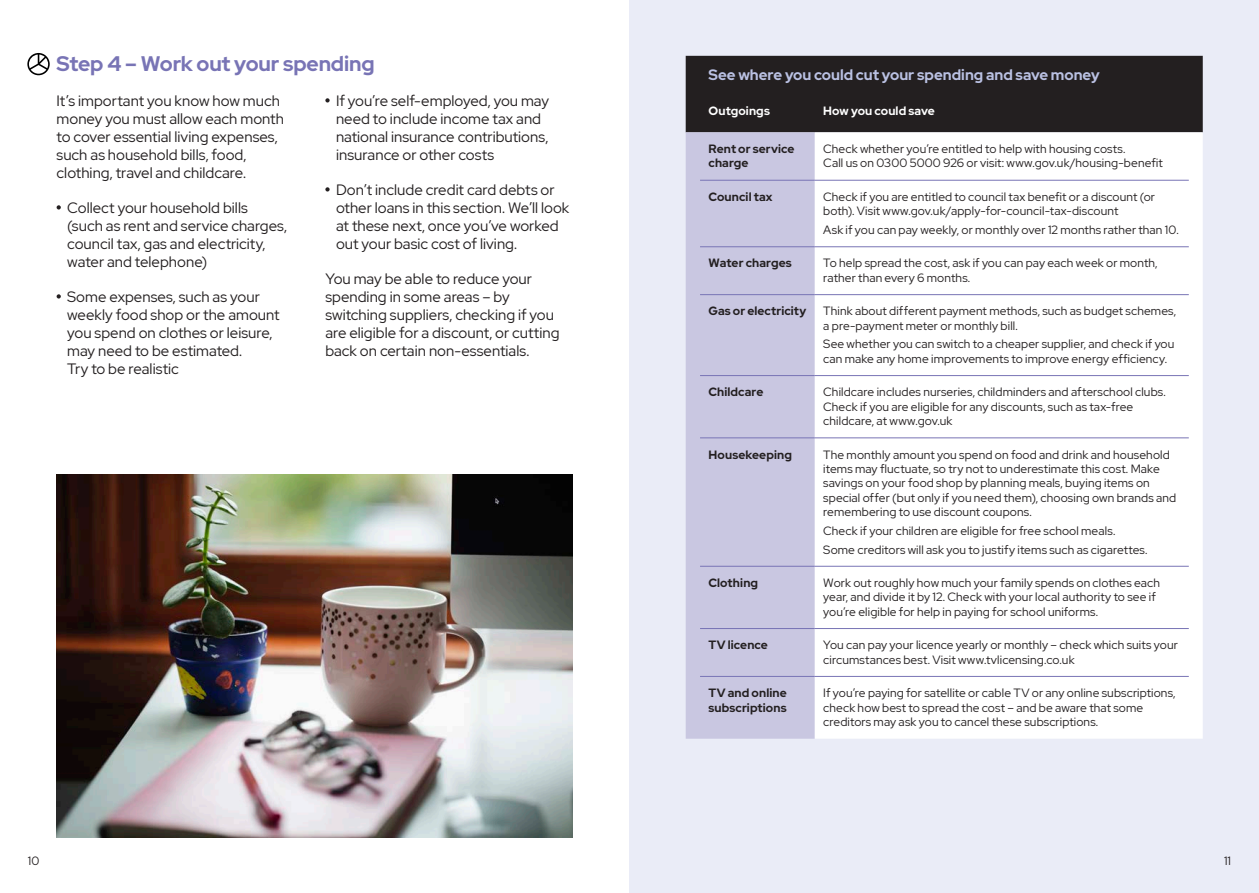
<style>
.page{position:relative;width:1259px;height:893px;background:#fff}
.page>*{position:absolute;margin:0;border:0;box-sizing:border-box;transform-origin:0 0}
.t1{font:700 21px "Red Hat Display";letter-spacing:-.01em;color:#7874b5}
.t2{font:15px/18px "Red Hat Display";color:#231f20}
.t3{font:700 15px "Red Hat Display";color:#bac1e3}
.t4{font:12px/14.4px "Red Hat Display";letter-spacing:.01em;color:#231f20}
.t5{font:700 12px/14.4px "Red Hat Display";letter-spacing:.01em;color:#231f20}
.t6{font:700 12px "Red Hat Display";letter-spacing:.005em;color:#fff}
</style>
<div class="page">
<div style="left:629px;top:0;width:630px;height:893px;background:#eaecf7"></div>
<svg style="left:57px;top:205px;width:4px;height:5px"></svg>
<svg style="left:57px;top:294px;width:4px;height:5px"></svg>
<svg style="left:325px;top:98px;width:5px;height:5px"></svg>
<svg style="left:325px;top:187px;width:5px;height:5px"></svg>
<img style="left:57px;top:474px;width:516px;height:363px">
<div style="left:685px;top:56px;width:517px;height:76px;background:#231f20"></div>
<div style="left:685px;top:132px;width:130px;height:607px;background:#c9c7e1"></div>
<div style="left:815px;top:132px;width:387px;height:607px;background:#fff"></div>
<hr style="left:700px;top:180px;width:115px;height:1px;background:#7874b5">
<hr style="left:700px;top:246px;width:115px;height:1px;background:#7874b5">
<hr style="left:700px;top:294px;width:115px;height:1px;background:#7874b5">
<hr style="left:700px;top:375px;width:115px;height:1px;background:#7874b5">
<hr style="left:700px;top:437px;width:115px;height:1px;background:#7874b5">
<hr style="left:700px;top:566px;width:115px;height:1px;background:#7874b5">
<hr style="left:700px;top:628px;width:115px;height:1px;background:#7874b5">
<hr style="left:815px;top:180px;width:373px;height:1px;background:#7874b5">
<hr style="left:815px;top:246px;width:373px;height:1px;background:#7874b5">
<hr style="left:815px;top:294px;width:373px;height:1px;background:#7874b5">
<hr style="left:815px;top:375px;width:373px;height:1px;background:#7874b5">
<hr style="left:815px;top:437px;width:373px;height:1px;background:#7874b5">
<hr style="left:815px;top:566px;width:373px;height:1px;background:#7874b5">
<hr style="left:815px;top:628px;width:373px;height:1px;background:#7874b5">
<hr style="left:700px;top:676px;width:115px;height:1px;background:#7874b5">
<hr style="left:815px;top:676px;width:373px;height:1px;background:#7874b5">
<svg style="left:27px;top:53px;width:23px;height:22px"></svg>
<p class="t1" style="left:57px;top:49px;width:320px">Step 4 – Work out your spending</p>
<p class="t2" style="left:57px;top:91px;width:229px">It’s important you know how much money you must allow each month to cover essential living expenses, such as household bills, food, clothing, travel and childcare.</p>
<p class="t2" style="left:67px;top:198px;width:221px">Collect your household bills (such as rent and service charges, council tax, gas and electricity, water and telephone)</p>
<p class="t2" style="left:67px;top:287px;width:214px">Some expenses, such as your weekly food shop or the amount you spend on clothes or leisure, may need to be estimated.<br>Try to be realistic</p>
<p class="t2" style="left:336px;top:91px;width:215px">If you’re self-employed, you may need to include income tax and national insurance contributions, insurance or other costs</p>
<p class="t2" style="left:336px;top:180px;width:235px">Don’t include credit card debts or other loans in this section. We’ll look at these next, once you’ve worked out your basic cost of living.</p>
<p class="t2" style="left:325px;top:269px;width:236px">You may be able to reduce your spending in some areas – by switching suppliers, checking if you are eligible for a discount, or cutting back on certain non-essentials.</p>
<p class="t3" style="left:708px;top:64px;width:393px">See where you could cut your spending and save money</p>
<p class="t6" style="left:708px;top:103px;width:63px">Outgoings</p>
<p class="t6" style="left:823px;top:103px;width:113px">How you could save</p>
<p class="t5" style="left:708px;top:142px;width:88px">Rent or service charge</p>
<p class="t4" style="left:823px;top:141px;width:341px">Check whether you’re entitled to help with housing costs.<br>Call us on 0300 5000 926 or visit: www.gov.uk/housing-benefit</p>
<p class="t5" style="left:708px;top:189px;width:65px">Council tax</p>
<p class="t4" style="left:823px;top:189px;width:333px">Check if you are entitled to council tax benefit or a discount (or both). Visit www.gov.uk/apply-for-council-tax-discount</p>
<p class="t4" style="left:823px;top:222px;width:357px">Ask if you can pay weekly, or monthly over 12 months rather than 10.</p>
<p class="t5" style="left:708px;top:256px;width:85px">Water charges</p>
<p class="t4" style="left:823px;top:256px;width:336px">To help spread the cost, ask if you can pay each week or month, rather than every 6 months.</p>
<p class="t5" style="left:708px;top:304px;width:99px">Gas or electricity</p>
<p class="t4" style="left:823px;top:304px;width:354px">Think about different payment methods, such as budget schemes, a pre-payment meter or monthly bill.</p>
<p class="t4" style="left:823px;top:337px;width:353px">See whether you can switch to a cheaper supplier, and check if you can make any home improvements to improve energy efficiency.</p>
<p class="t5" style="left:708px;top:385px;width:56px">Childcare</p>
<p class="t4" style="left:823px;top:385px;width:344px">Childcare includes nurseries, childminders and afterschool clubs.<br>Check if you are eligible for any discounts, such as tax-free childcare, at www.gov.uk</p>
<p class="t5" style="left:708px;top:447px;width:85px">Housekeeping</p>
<p class="t4" style="left:823px;top:447px;width:354px">The monthly amount you spend on food and drink and household items may fluctuate, so try not to underestimate this cost. Make savings on your food shop by planning meals, buying items on special offer (but only if you need them), choosing own brands and remembering to use discount coupons.</p>
<p class="t4" style="left:823px;top:523px;width:294px">Check if your children are eligible for free school meals.</p>
<p class="t4" style="left:823px;top:542px;width:326px">Some creditors will ask you to justify items such as cigarettes.</p>
<p class="t5" style="left:708px;top:575px;width:51px">Clothing</p>
<p class="t4" style="left:823px;top:575px;width:338px">Work out roughly how much your family spends on clothes each year, and divide it by 12. Check with your local authority to see if you’re eligible for help in paying for school uniforms.</p>
<p class="t5" style="left:708px;top:638px;width:61px">TV licence</p>
<p class="t4" style="left:823px;top:638px;width:356px">You can pay your licence yearly or monthly – check which suits your circumstances best. Visit www.tvlicensing.co.uk</p>
<p class="t5" style="left:708px;top:686px;width:80px">TV and online subscriptions</p>
<p class="t4" style="left:823px;top:685px;width:354px">If you’re paying for satellite or cable TV or any online subscriptions, check how best to spread the cost – and be aware that some creditors may ask you to cancel these subscriptions.</p>
<p class="t4" style="left:28px;top:853px;width:13px">10</p>
<p class="t4" style="left:1224px;top:853px;width:9px">11</p>
</div>
